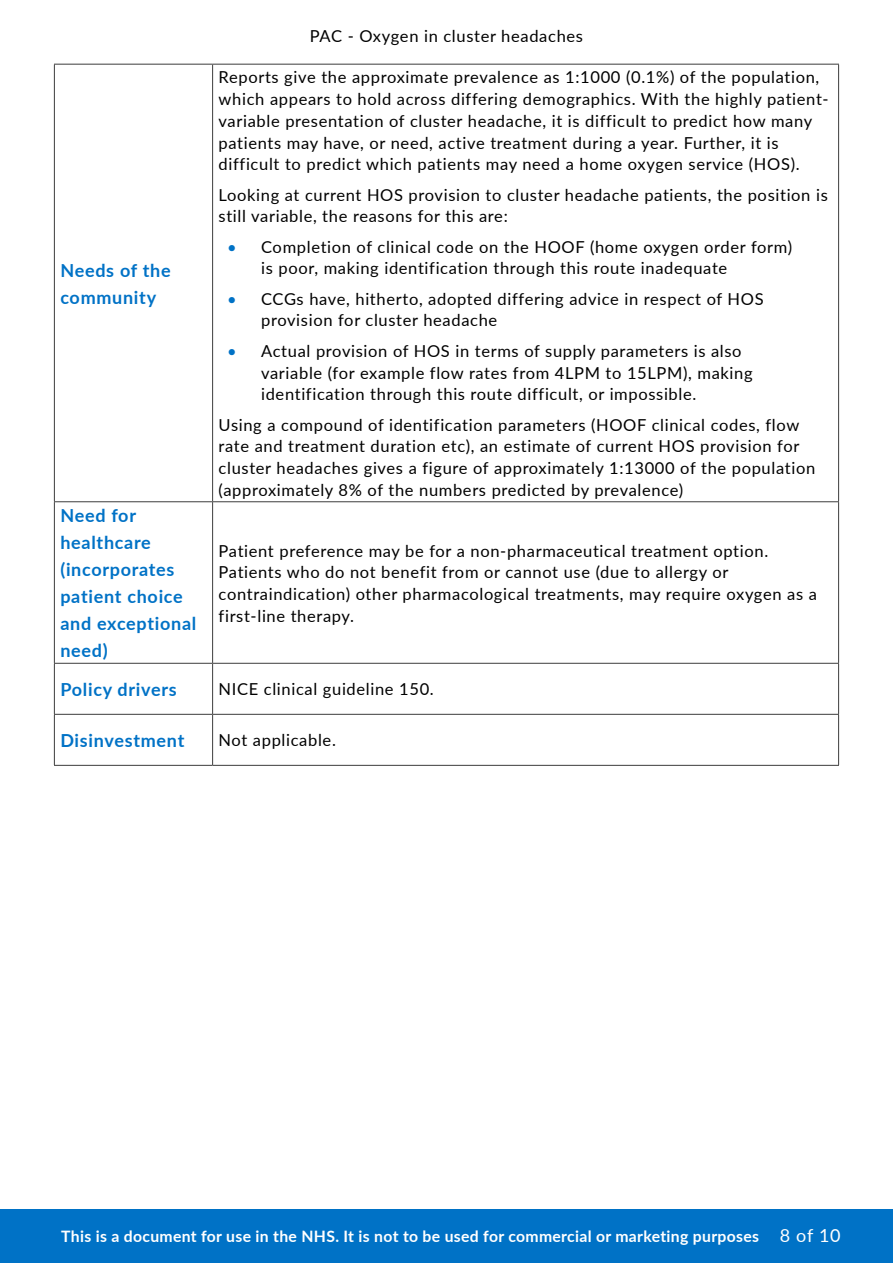
<style>
.page{position:relative;width:893px;height:1263px;background:#fff}
.page>*{position:absolute;margin:0;border:0;box-sizing:border-box;transform-origin:0 0}
.PrescQIPP_Header_2{font:700 18px/27px "Lato";letter-spacing:.04em;color:#0072c6}
.PrescQIPP_Body{font:16.5px/21.8px "Lato";letter-spacing:.04em;color:#000}
.t1{font:700 15.75px "Lato";letter-spacing:.02em;color:#fff}
.s1{color:#0072c6}
.s2{font-weight:400;font-size:18px}
</style>
<div class="page">
<hr style="left:54px;top:64px;width:159px;height:1px;background:#3c3c3c">
<hr style="left:54px;top:65px;width:1px;height:436px;background:#3c3c3c">
<hr style="left:213px;top:64px;width:626px;height:1px;background:#3c3c3c">
<hr style="left:212px;top:65px;width:1px;height:436px;background:#3c3c3c">
<hr style="left:838px;top:65px;width:1px;height:436px;background:#3c3c3c">
<hr style="left:54px;top:501px;width:159px;height:1px;background:#3c3c3c">
<hr style="left:54px;top:502px;width:1px;height:161px;background:#3c3c3c">
<hr style="left:213px;top:501px;width:626px;height:1px;background:#3c3c3c">
<hr style="left:212px;top:502px;width:1px;height:161px;background:#3c3c3c">
<hr style="left:838px;top:502px;width:1px;height:161px;background:#3c3c3c">
<hr style="left:54px;top:663px;width:159px;height:1px;background:#3c3c3c">
<hr style="left:54px;top:664px;width:1px;height:50px;background:#3c3c3c">
<hr style="left:213px;top:663px;width:626px;height:1px;background:#3c3c3c">
<hr style="left:212px;top:664px;width:1px;height:50px;background:#3c3c3c">
<hr style="left:838px;top:664px;width:1px;height:50px;background:#3c3c3c">
<hr style="left:54px;top:714px;width:159px;height:1px;background:#3c3c3c">
<hr style="left:54px;top:715px;width:1px;height:50px;background:#3c3c3c">
<hr style="left:213px;top:714px;width:626px;height:1px;background:#3c3c3c">
<hr style="left:212px;top:715px;width:1px;height:50px;background:#3c3c3c">
<hr style="left:838px;top:715px;width:1px;height:50px;background:#3c3c3c">
<hr style="left:54px;top:765px;width:159px;height:1px;background:#3c3c3c">
<hr style="left:213px;top:765px;width:626px;height:1px;background:#3c3c3c">
<div style="left:0;top:1209px;width:893px;height:54px;background:#0072c6"></div>
<p class="PrescQIPP_Header_2" style="left:60px;top:256px;width:112px">Needs of the community</p>
<p class="PrescQIPP_Header_2" style="left:60px;top:501px;width:137px">Need for healthcare (incorporates patient choice and exceptional need)</p>
<p class="PrescQIPP_Body" style="left:310px;top:24px;width:275px">PAC - Oxygen in cluster headaches</p>
<p class="PrescQIPP_Body" style="left:219px;top:66px;width:612px">Reports give the approximate prevalence as 1:1000 (0.1%) of the population, which appears to hold across differing demographics. With the highly patient&shy;variable presentation of cluster headache, it is difficult to predict how many patients may have, or need, active treatment during a year. Further, it is difficult to predict which patients may need a home oxygen service (HOS).</p>
<p class="PrescQIPP_Body" style="left:219px;top:183px;width:611px">Looking at current HOS provision to cluster headache patients, the position is still variable, the reasons for this are:</p>
<p class="PrescQIPP_Body" style="left:261px;top:235px;width:533px;text-indent:-34px"><span class="s1">•</span> Completion of clinical code on the HOOF (home oxygen order form) is poor, making identification through this route inadequate</p>
<p class="PrescQIPP_Body" style="left:261px;top:287px;width:504px;text-indent:-34px"><span class="s1">•</span> CCGs have, hitherto, adopted differing advice in respect of HOS provision for cluster headache</p>
<p class="PrescQIPP_Body" style="left:261px;top:339px;width:493px;text-indent:-34px"><span class="s1">•</span> Actual provision of HOS in terms of supply parameters is also variable (for example flow rates from 4LPM to 15LPM), making identification through this route difficult, or impossible.</p>
<p class="PrescQIPP_Body" style="left:219px;top:413px;width:598px">Using a compound of identification parameters (HOOF clinical codes, flow rate and treatment duration etc), an estimate of current HOS provision for cluster headaches gives a figure of approximately 1:13000 of the population (approximately 8% of the numbers predicted by prevalence)</p>
<p class="PrescQIPP_Body" style="left:219px;top:539px;width:600px">Patient preference may be for a non-pharmaceutical treatment option.<br>Patients who do not benefit from or cannot use (due to allergy or contraindication) other pharmacological treatments, may require oxygen as a first-line therapy.</p>
<p class="PrescQIPP_Header_2" style="left:60px;top:675px;width:118px">Policy drivers</p>
<p class="PrescQIPP_Body" style="left:219px;top:678px;width:217px">NICE clinical guideline 150.</p>
<p class="PrescQIPP_Header_2" style="left:60px;top:726px;width:126px">Disinvestment</p>
<p class="PrescQIPP_Body" style="left:219px;top:729px;width:119px">Not applicable.</p>
<p class="t1" style="left:61px;top:1225px;width:781px">This is a document for use in the NHS. It is not to be used for commercial or marketing purposes <span class="s2">8 of 10</span></p>
</div>
